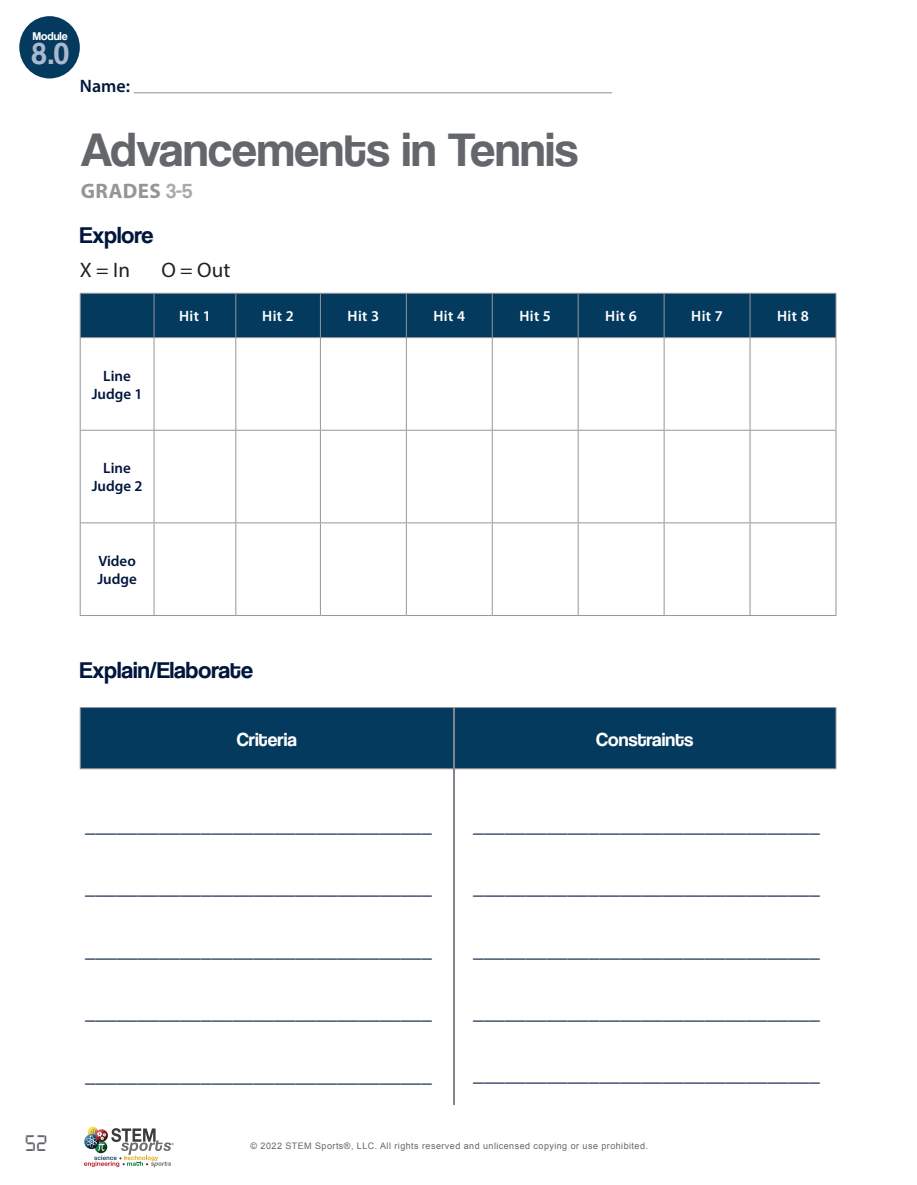
<style>
.page{position:relative;width:917px;height:1185px;background:#fff}
.page>*{position:absolute;margin:0;border:0;box-sizing:border-box;transform-origin:0 0}
.t1{font:49.5px "Coolvetica Rg";color:#63666b}
.t2{font:31.2px "Coolvetica Rg";color:#abb9ce}
.Sub_Header{font:24px "Coolvetica Rg";color:#00163d}
.t3{font:24px "Digital 7";color:#63666b}
.Sub_Header-2{font:600 21px "Myriad Pro";color:#00163d}
.t4{font:700 21px "Myriad Pro";letter-spacing:.02em;color:#939598}
.t5{font:21px "Myriad Pro";color:#231f20}
.Sub_Header-3{font:19.5px "Coolvetica Rg";color:#fff}
.Sub_Header-4{font:600 18px "Myriad Pro";color:#00163d}
.Sub_Header-5{font:600 15px "Myriad Pro";letter-spacing:.025em;color:#fff}
.Sub_Header-6{font:600 15px/18px "Myriad Pro";color:#00163d;text-align:center}
.t6{font:11.85px "Coolvetica Rg";color:#fff}
.t7{font:9px "Arial";letter-spacing:.05em;color:#63666b}
.s1{font-family:"Coolvetica Rg";font-weight:400;color:#a8a9ad}
</style>
<div class="page">
<svg style="left:84px;top:1127px;width:90px;height:40px"></svg>
<hr style="left:134px;top:92px;width:478px;height:1px;background:#b3b3b3">
<div style="left:19px;top:16px;width:61px;height:62px;background:#053a5f;border-radius:50%"></div>
<div style="left:81px;top:294px;width:754px;height:43px;background:#053a5f"></div>
<hr style="left:80px;top:293px;width:74px;height:1px;background:#939598">
<hr style="left:80px;top:294px;width:1px;height:43px;background:#939598">
<hr style="left:154px;top:293px;width:82px;height:1px;background:#939598">
<hr style="left:154px;top:294px;width:1px;height:43px;background:#939598">
<hr style="left:236px;top:293px;width:84px;height:1px;background:#939598">
<hr style="left:235px;top:294px;width:1px;height:43px;background:#939598">
<hr style="left:320px;top:293px;width:86px;height:1px;background:#939598">
<hr style="left:320px;top:294px;width:1px;height:43px;background:#939598">
<hr style="left:406px;top:293px;width:86px;height:1px;background:#939598">
<hr style="left:406px;top:294px;width:1px;height:43px;background:#939598">
<hr style="left:492px;top:293px;width:86px;height:1px;background:#939598">
<hr style="left:492px;top:294px;width:1px;height:43px;background:#939598">
<hr style="left:578px;top:293px;width:86px;height:1px;background:#939598">
<hr style="left:577px;top:294px;width:1px;height:43px;background:#939598">
<hr style="left:664px;top:293px;width:86px;height:1px;background:#939598">
<hr style="left:663px;top:294px;width:1px;height:43px;background:#939598">
<hr style="left:750px;top:293px;width:86px;height:1px;background:#939598">
<hr style="left:749px;top:294px;width:1px;height:43px;background:#939598">
<hr style="left:835px;top:294px;width:1px;height:43px;background:#939598">
<hr style="left:80px;top:337px;width:74px;height:1px;background:#939598">
<hr style="left:80px;top:338px;width:1px;height:92px;background:#939598">
<hr style="left:154px;top:337px;width:82px;height:1px;background:#939598">
<hr style="left:154px;top:338px;width:1px;height:92px;background:#939598">
<hr style="left:236px;top:337px;width:84px;height:1px;background:#939598">
<hr style="left:235px;top:338px;width:1px;height:92px;background:#939598">
<hr style="left:320px;top:337px;width:86px;height:1px;background:#939598">
<hr style="left:320px;top:338px;width:1px;height:92px;background:#939598">
<hr style="left:406px;top:337px;width:86px;height:1px;background:#939598">
<hr style="left:406px;top:338px;width:1px;height:92px;background:#939598">
<hr style="left:492px;top:337px;width:86px;height:1px;background:#939598">
<hr style="left:492px;top:338px;width:1px;height:92px;background:#939598">
<hr style="left:578px;top:337px;width:86px;height:1px;background:#939598">
<hr style="left:577px;top:338px;width:1px;height:92px;background:#939598">
<hr style="left:664px;top:337px;width:86px;height:1px;background:#939598">
<hr style="left:663px;top:338px;width:1px;height:92px;background:#939598">
<hr style="left:750px;top:337px;width:86px;height:1px;background:#939598">
<hr style="left:749px;top:338px;width:1px;height:92px;background:#939598">
<hr style="left:835px;top:338px;width:1px;height:92px;background:#939598">
<hr style="left:80px;top:430px;width:74px;height:1px;background:#939598">
<hr style="left:80px;top:431px;width:1px;height:91px;background:#939598">
<hr style="left:154px;top:430px;width:82px;height:1px;background:#939598">
<hr style="left:154px;top:431px;width:1px;height:91px;background:#939598">
<hr style="left:236px;top:430px;width:84px;height:1px;background:#939598">
<hr style="left:235px;top:431px;width:1px;height:91px;background:#939598">
<hr style="left:320px;top:430px;width:86px;height:1px;background:#939598">
<hr style="left:320px;top:431px;width:1px;height:91px;background:#939598">
<hr style="left:406px;top:430px;width:86px;height:1px;background:#939598">
<hr style="left:406px;top:431px;width:1px;height:91px;background:#939598">
<hr style="left:492px;top:430px;width:86px;height:1px;background:#939598">
<hr style="left:492px;top:431px;width:1px;height:91px;background:#939598">
<hr style="left:578px;top:430px;width:86px;height:1px;background:#939598">
<hr style="left:577px;top:431px;width:1px;height:91px;background:#939598">
<hr style="left:664px;top:430px;width:86px;height:1px;background:#939598">
<hr style="left:663px;top:431px;width:1px;height:91px;background:#939598">
<hr style="left:750px;top:430px;width:86px;height:1px;background:#939598">
<hr style="left:749px;top:431px;width:1px;height:91px;background:#939598">
<hr style="left:835px;top:431px;width:1px;height:91px;background:#939598">
<hr style="left:80px;top:522px;width:74px;height:1px;background:#939598">
<hr style="left:80px;top:523px;width:1px;height:92px;background:#939598">
<hr style="left:154px;top:522px;width:82px;height:1px;background:#939598">
<hr style="left:154px;top:523px;width:1px;height:92px;background:#939598">
<hr style="left:236px;top:522px;width:84px;height:1px;background:#939598">
<hr style="left:235px;top:523px;width:1px;height:92px;background:#939598">
<hr style="left:320px;top:522px;width:86px;height:1px;background:#939598">
<hr style="left:320px;top:523px;width:1px;height:92px;background:#939598">
<hr style="left:406px;top:522px;width:86px;height:1px;background:#939598">
<hr style="left:406px;top:523px;width:1px;height:92px;background:#939598">
<hr style="left:492px;top:522px;width:86px;height:1px;background:#939598">
<hr style="left:492px;top:523px;width:1px;height:92px;background:#939598">
<hr style="left:578px;top:522px;width:86px;height:1px;background:#939598">
<hr style="left:577px;top:523px;width:1px;height:92px;background:#939598">
<hr style="left:664px;top:522px;width:86px;height:1px;background:#939598">
<hr style="left:663px;top:523px;width:1px;height:92px;background:#939598">
<hr style="left:750px;top:522px;width:86px;height:1px;background:#939598">
<hr style="left:749px;top:523px;width:1px;height:92px;background:#939598">
<hr style="left:835px;top:523px;width:1px;height:92px;background:#939598">
<hr style="left:80px;top:615px;width:74px;height:1px;background:#939598">
<hr style="left:154px;top:615px;width:82px;height:1px;background:#939598">
<hr style="left:236px;top:615px;width:84px;height:1px;background:#939598">
<hr style="left:320px;top:615px;width:86px;height:1px;background:#939598">
<hr style="left:406px;top:615px;width:86px;height:1px;background:#939598">
<hr style="left:492px;top:615px;width:86px;height:1px;background:#939598">
<hr style="left:578px;top:615px;width:86px;height:1px;background:#939598">
<hr style="left:664px;top:615px;width:86px;height:1px;background:#939598">
<hr style="left:750px;top:615px;width:86px;height:1px;background:#939598">
<div style="left:81px;top:708px;width:754px;height:60px;background:#053a5f"></div>
<hr style="left:80px;top:707px;width:373px;height:1px;background:#939598">
<hr style="left:80px;top:708px;width:1px;height:60px;background:#939598">
<hr style="left:453px;top:707px;width:383px;height:1px;background:#939598">
<hr style="left:835px;top:708px;width:1px;height:60px;background:#939598">
<hr style="left:80px;top:768px;width:373px;height:1px;background:#939598">
<hr style="left:453px;top:768px;width:383px;height:1px;background:#939598">
<hr style="left:453px;top:708px;width:1px;height:396px;background:#828589">
<p class="t6" style="left:33px;top:29px;width:36px">Module</p>
<p class="t2" style="left:32px;top:35px;width:39px">8.0</p>
<p class="Sub_Header-4" style="left:80px;top:76px;width:52px">Name:</p>
<p class="t1" style="left:81px;top:120px;width:499px">Advancements in Tennis</p>
<p class="t4" style="left:81px;top:177px;width:113px">GRADES <span class="s1">3-5</span></p>
<p class="Sub_Header" style="left:80px;top:221px;width:75px">Explore</p>
<p class="t5" style="left:80px;top:257px;width:52px">X = In</p>
<p class="t5" style="left:161px;top:257px;width:70px">O = Out</p>
<p class="Sub_Header-5" style="left:179px;top:308px;width:33px">Hit 1</p>
<p class="Sub_Header-5" style="left:262px;top:308px;width:33px">Hit 2</p>
<p class="Sub_Header-5" style="left:347px;top:308px;width:33px">Hit 3</p>
<p class="Sub_Header-5" style="left:433px;top:308px;width:33px">Hit 4</p>
<p class="Sub_Header-5" style="left:519px;top:308px;width:33px">Hit 5</p>
<p class="Sub_Header-5" style="left:605px;top:308px;width:33px">Hit 6</p>
<p class="Sub_Header-5" style="left:691px;top:308px;width:33px">Hit 7</p>
<p class="Sub_Header-5" style="left:777px;top:308px;width:33px">Hit 8</p>
<p class="Sub_Header-6" style="left:92px;top:367px;width:52px">Line<br>Judge 1</p>
<p class="Sub_Header-6" style="left:92px;top:459px;width:52px">Line<br>Judge 2</p>
<p class="Sub_Header-6" style="left:97px;top:552px;width:41px;text-align:left">Video<br>Judge</p>
<p class="Sub_Header" style="left:80px;top:656px;width:175px">Explain/Elaborate</p>
<p class="Sub_Header-3" style="left:237px;top:728px;width:62px">Criteria</p>
<p class="Sub_Header-3" style="left:596px;top:728px;width:99px">Constraints</p>
<p class="Sub_Header-2" style="left:85px;top:813px;width:348px">_________________________________</p>
<p class="Sub_Header-2" style="left:473px;top:813px;width:348px">_________________________________</p>
<p class="Sub_Header-2" style="left:85px;top:875px;width:348px">_________________________________</p>
<p class="Sub_Header-2" style="left:473px;top:875px;width:348px">_________________________________</p>
<p class="Sub_Header-2" style="left:85px;top:938px;width:348px">_________________________________</p>
<p class="Sub_Header-2" style="left:473px;top:938px;width:348px">_________________________________</p>
<p class="Sub_Header-2" style="left:85px;top:1000px;width:348px">_________________________________</p>
<p class="Sub_Header-2" style="left:473px;top:1000px;width:348px">_________________________________</p>
<p class="Sub_Header-2" style="left:85px;top:1063px;width:348px">_________________________________</p>
<p class="Sub_Header-2" style="left:473px;top:1063px;width:348px">_________________________________</p>
<p class="t3" style="left:25px;top:1132px;width:24px">52</p>
<p class="t7" style="left:250px;top:1140px;width:399px">© 2022 STEM Sports®, LLC. All rights reserved and unlicensed copying or use prohibited.</p>
</div>
